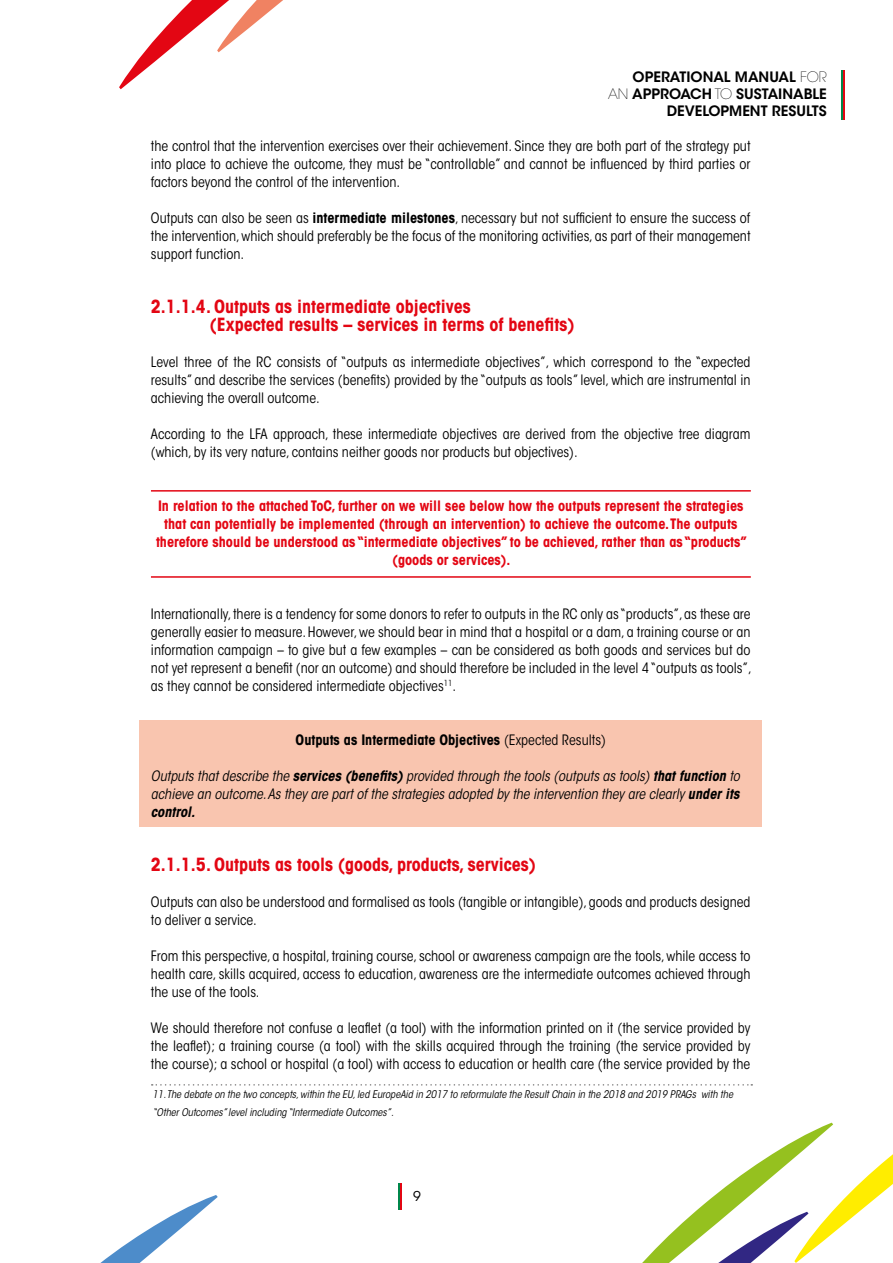
<style>
.page{position:relative;width:893px;height:1263px;background:#fff}
.page>*{position:absolute;margin:0;border:0;box-sizing:border-box;transform-origin:0 0}
.t1{font:700 condensed 18px/18px "ITC Avant Garde Std";color:#e30613}
.t2{font:condensed 14.25px/18px "ITC Avant Garde Std";color:#000;text-align:justify}
.t3{font:700 condensed 14.25px/18px "ITC Avant Garde Std";color:#e30613;text-align:center}
.t4{font:italic condensed 14.25px/18px "ITC Avant Garde Std";color:#000;text-align:justify}
.t5{font:600 14.25px/17.1px "ITC Avant Garde Std";color:#000;text-align:right}
.t6{font:700 condensed 14.25px "ITC Avant Garde Std";color:#000}
.t7{font:13.5px "ITC Avant Garde Std";color:#000}
.t8{font:italic condensed 10.5px/18px "ITC Avant Garde Std";color:#000}
.s1{font-weight:200}
.s2{font-weight:700}
.s3{font-weight:400}
</style>
<div class="page">
<hr style="left:841px;top:70px;width:4px;height:50px;background:#00874b">
<hr style="left:843px;top:70px;width:2px;height:50px;background:#e30613">
<svg style="left:119px;top:0;width:164px;height:89px"></svg>
<div style="left:139px;top:720px;width:622px;height:106px;background:#f9c5af"></div>
<hr style="left:151px;top:490px;width:600px;height:2px;background:#e30613">
<hr style="left:151px;top:576px;width:600px;height:2px;background:#e30613">
<svg style="left:100px;top:1084px;width:793px;height:179px"></svg>
<p class="t5" style="left:608px;top:68px;width:220px">OPERATIONAL MANUAL <span class="s1">FOR<br>AN</span> APPROACH <span class="s1">TO</span> SUSTAINABLE<br>DEVELOPMENT RESULTS</p>
<p class="t2" style="left:151px;top:137px;width:601px">the control that the intervention exercises over their achievement. Since they are both part of the strategy put into place to achieve the outcome, they must be “controllable” and cannot be influenced by third parties or factors beyond the control of the intervention.</p>
<p class="t2" style="left:151px;top:209px;width:601px">Outputs can also be seen as <span class="s2">intermediate milestones</span>, necessary but not sufficient to ensure the success of the intervention, which should preferably be the focus of the monitoring activities, as part of their management support function.</p>
<p class="t1" style="left:210px;top:297px;width:366px;text-indent:-59px">2.1.1.4. Outputs as intermediate objectives<br>(Expected results – services in terms of benefits)</p>
<p class="t2" style="left:151px;top:353px;width:601px">Level three of the RC consists of “outputs as intermediate objectives”, which correspond to the “expected results” and describe the services (benefits) provided by the “outputs as tools” level, which are instrumental in achieving the overall outcome.</p>
<p class="t2" style="left:151px;top:425px;width:601px">According to the LFA approach, these intermediate objectives are derived from the objective tree diagram (which, by its very nature, contains neither goods nor products but objectives).</p>
<p class="t3" style="left:156px;top:496px;width:592px">In relation to the attached ToC, further on we will see below how the outputs represent the strategies that can potentially be implemented (through an intervention) to achieve the outcome.The outputs therefore should be understood as “intermediate objectives” to be achieved, rather than as “products” (goods or services).</p>
<p class="t2" style="left:151px;top:605px;width:602px">Internationally, there is a tendency for some donors to refer to outputs in the RC only as “products”, as these are generally easier to measure. However, we should bear in mind that a hospital or a dam, a training course or an information campaign – to give but a few examples – can be considered as both goods and services but do not yet represent a benefit (nor an outcome) and should therefore be included in the level 4 “outputs as tools”, as they cannot be considered intermediate objectives<sup>11</sup>.</p>
<p class="t6" style="left:296px;top:731px;width:312px">Outputs as Intermediate Objectives <span class="s3">(Expected Results)</span></p>
<p class="t4" style="left:151px;top:767px;width:590px">Outputs that describe the <span class="s2">services (benefits)</span> provided through the tools (outputs as tools) <span class="s2">that function</span> to achieve an outcome. As they are part of the strategies adopted by the intervention they are clearly <span class="s2">under its control.</span></p>
<p class="t1" style="left:151px;top:855px;width:386px">2.1.1.5. Outputs as tools (goods, products, services)</p>
<p class="t2" style="left:151px;top:893px;width:601px">Outputs can also be understood and formalised as tools (tangible or intangible), goods and products designed to deliver a service.</p>
<p class="t2" style="left:151px;top:947px;width:601px">From this perspective, a hospital, training course, school or awareness campaign are the tools, while access to health care, skills acquired, access to education, awareness are the intermediate outcomes achieved through the use of the tools.</p>
<p class="t2" style="left:151px;top:1019px;width:601px">We should therefore not confuse a leaflet (a tool) with the information printed on it (the service provided by the leaflet); a training course (a tool) with the skills acquired through the training (the service provided by the course); a school or hospital (a tool) with access to education or health care (the service provided by the</p>
<p class="t8" style="left:152px;top:1085px;width:582px">11. The debate on the two concepts, within the EU, led EuropeAid in 2017 to reformulate the Result Chain in the 2018 and 2019 PRAGs with the “Other Outcomes” level including “Intermediate Outcomes”.</p>
<p class="t7" style="left:413px;top:1188px;width:9px">9</p>
</div>
